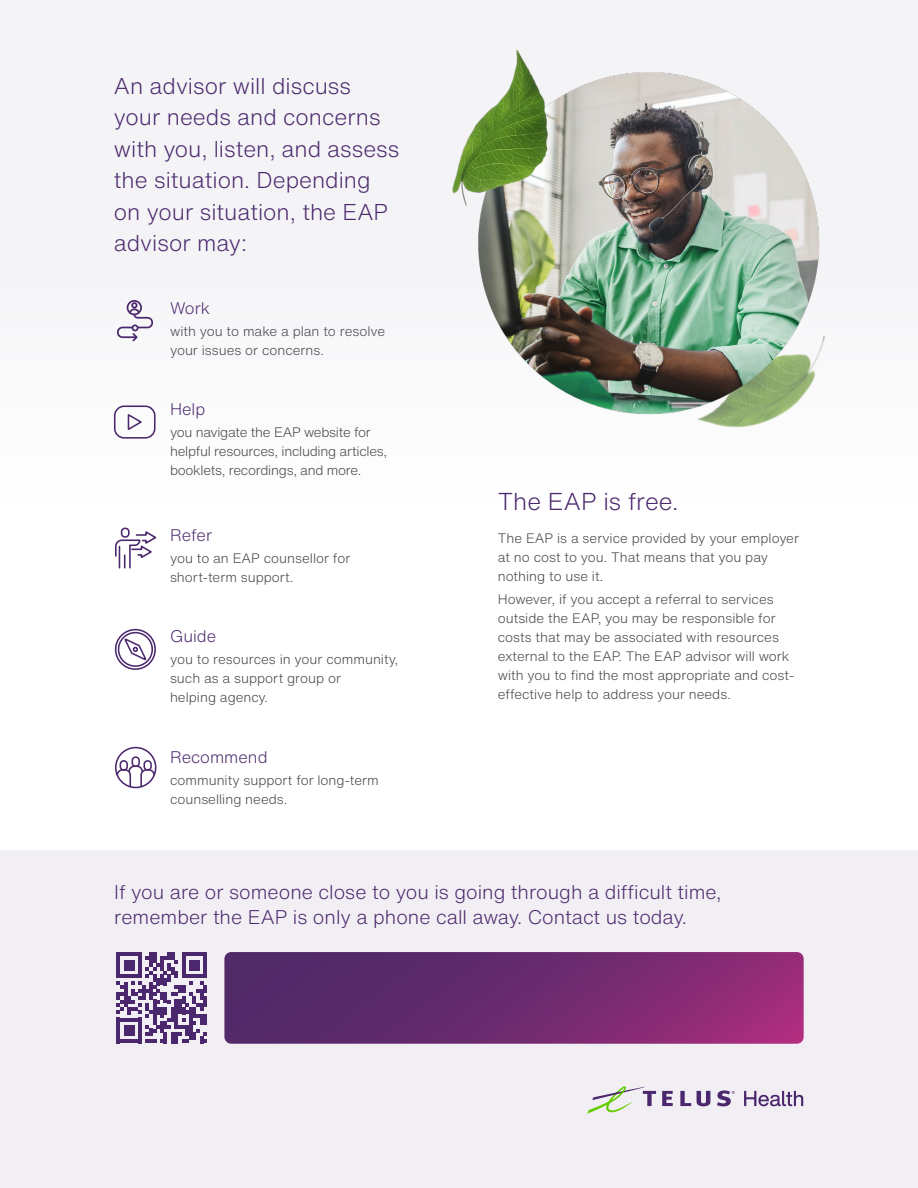
<style>
.page{position:relative;width:918px;height:1188px;background:#fff}
.page>*{position:absolute;margin:0;border:0;box-sizing:border-box;transform-origin:0 0}
.t1{font:300 24px "Helvetica Now Text";color:#4b286d}
.t2{font:300 22.5px/31.5px "Helvetica Now Text";color:#4b286d}
.t3{font:300 19.5px/25.5px "Helvetica Now Text";color:#4b286d}
.t4{font:300 16.5px "Helvetica Now Text";color:#4b286d}
.t5{font:300 13.5px/18.9px "Helvetica Now Text";color:#414547}
.t6{font:300 13.5px/18.9px "Helvetica Now Text";letter-spacing:-.02em;color:#414547}
</style>
<div class="page">
<div style="left:0;top:0;width:918px;height:696px;background:#fbfbfc"></div>
<div style="left:0;top:850px;width:918px;height:338px;background:#f2eff4"></div>
<div style="left:127px;top:300px;width:15px;height:15px;border:2px solid #4b286d;border-radius:50%"></div>
<div style="left:131px;top:302px;width:7px;height:7px;border:2px solid #4b286d;border-radius:50%"></div>
<svg style="left:117px;top:308px;width:36px;height:33px"></svg>
<div style="left:132px;top:324px;width:7px;height:7px;border:2px solid #4b286d;border-radius:50%"></div>
<div style="left:114px;top:405px;width:42px;height:34px;border:2px solid #4b286d;border-radius:9px"></div>
<svg style="left:127px;top:414px;width:15px;height:16px"></svg>
<div style="left:121px;top:528px;width:9px;height:10px;border:2px solid #4b286d;border-radius:3px"></div>
<svg style="left:115px;top:529px;width:41px;height:40px"></svg>
<div style="left:115px;top:629px;width:41px;height:41px;border:2px solid #4b286d;border-radius:50%"></div>
<div style="left:118px;top:632px;width:35px;height:35px;border:2px solid #4b286d;border-radius:50%"></div>
<svg style="left:123px;top:637px;width:24px;height:25px"></svg>
<div style="left:132px;top:756px;width:8px;height:11px;border:2px solid #4b286d;border-radius:3px"></div>
<div style="left:143px;top:760px;width:9px;height:11px;border:2px solid #4b286d;border-radius:3px"></div>
<div style="left:120px;top:760px;width:8px;height:11px;border:2px solid #4b286d;border-radius:3px"></div>
<svg style="left:116px;top:765px;width:40px;height:23px"></svg>
<div style="left:115px;top:747px;width:41px;height:41px;border:2px solid #4b286d;border-radius:50%"></div>
<svg style="left:224px;top:952px;width:580px;height:92px;background:#702b70"></svg>
<svg style="left:116px;top:953px;width:91px;height:90px"></svg>
<img style="left:452px;top:51px;width:373px;height:377px">
<svg style="left:662px;top:1091px;width:11px;height:15px"></svg>
<svg style="left:680px;top:1091px;width:11px;height:15px"></svg>
<svg style="left:697px;top:1091px;width:13px;height:15px"></svg>
<svg style="left:587px;top:1086px;width:69px;height:28px"></svg>
<svg style="left:717px;top:1090px;width:18px;height:16px"></svg>
<svg style="left:744px;top:1091px;width:59px;height:15px"></svg>
<h2 class="t2" style="left:114px;top:70px;width:287px">An advisor will discuss your needs and concerns with you, listen, and assess the situation. Depending on your situation, the EAP advisor may:</h2>
<p class="t4" style="left:170px;top:297px;width:42px">Work</p>
<p class="t5" style="left:170px;top:321px;width:217px">with you to make a plan to resolve your issues or concerns.</p>
<p class="t4" style="left:170px;top:398px;width:37px">Help</p>
<p class="t6" style="left:170px;top:423px;width:219px">you navigate the EAP website for helpful resources, including articles, booklets, recordings, and more.</p>
<p class="t4" style="left:170px;top:524px;width:44px">Refer</p>
<p class="t5" style="left:170px;top:548px;width:182px">you to an EAP counsellor for short-term support.</p>
<p class="t4" style="left:170px;top:625px;width:48px">Guide</p>
<p class="t5" style="left:170px;top:650px;width:230px">you to resources in your community, such as a support group or<br>helping agency.</p>
<p class="t4" style="left:170px;top:746px;width:99px">Recommend</p>
<p class="t5" style="left:170px;top:771px;width:210px">community support for long-term counselling needs.</p>
<h1 class="t1" style="left:498px;top:486px;width:182px">The EAP is free.</h1>
<p class="t5" style="left:498px;top:528px;width:303px">The EAP is a service provided by your employer at no cost to you. That means that you pay nothing to use it.</p>
<p class="t5" style="left:498px;top:590px;width:298px">However, if you accept a referral to services outside the EAP, you may be responsible for costs that may be associated with resources external to the EAP. The EAP advisor will work with you to find the most appropriate and cost&shy;effective help to address your needs.</p>
<h3 class="t3" style="left:114px;top:879px;width:609px">If you are or someone close to you is going through a difficult time, remember the EAP is only a phone call away. Contact us today.</h3>
</div>
